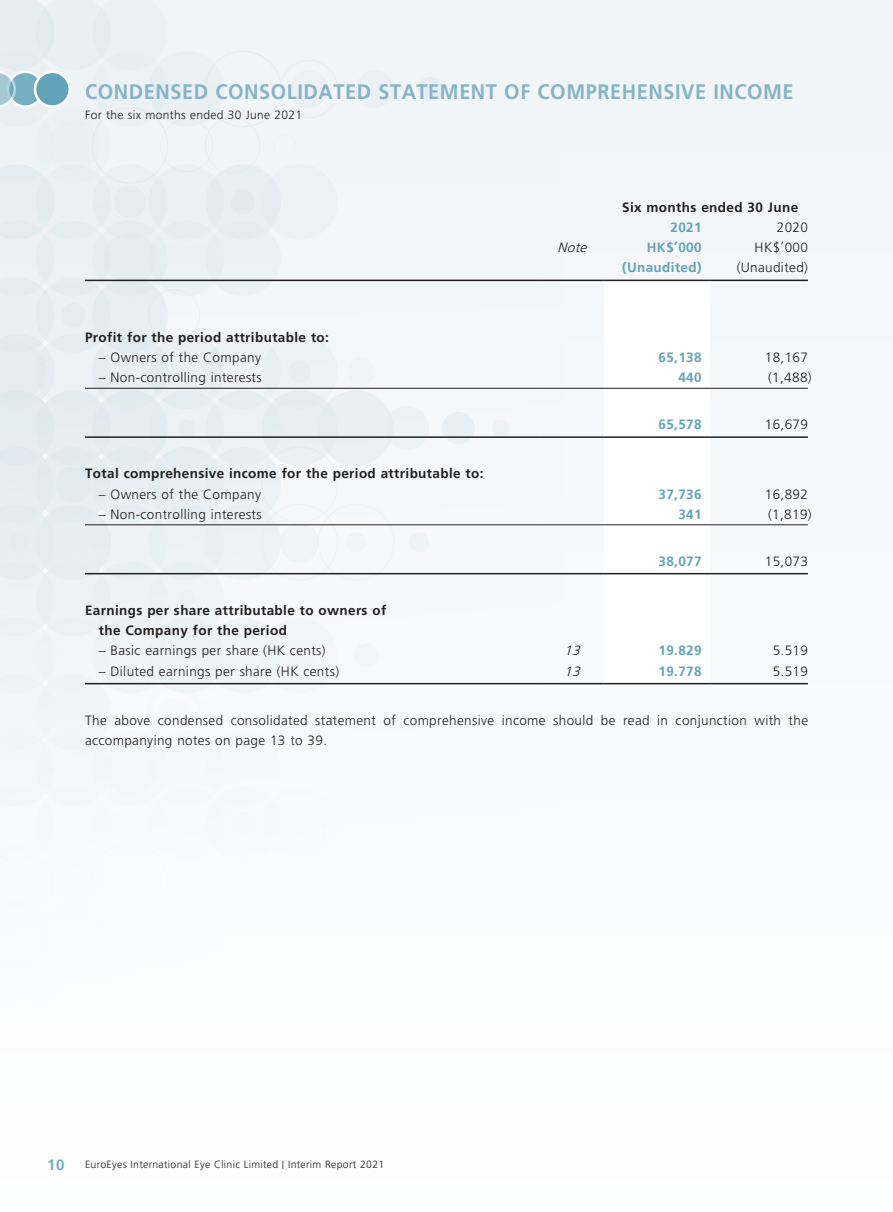
<style>
.page{position:relative;width:893px;height:1212px;background:#f2f5f8}
.page>*{position:absolute;margin:0;border:0;box-sizing:border-box;transform-origin:0 0}
.t1{font:700 21px "Frutiger LT Std";letter-spacing:.03em;color:#85b4c7;scale:.95 1}
.t2{font:700 15px "Frutiger LT Std";color:#63a3b9}
.t3{font:300 13.5px/20.2px "Frutiger LT Std";letter-spacing:.03em;color:#231f20}
.t4{font:700 13.5px/20.2px "Frutiger LT Std";letter-spacing:.03em;color:#231f20}
.t5{font:700 13.5px "Frutiger LT Std";letter-spacing:.03em;color:#63a3b9}
.t6{font:italic 300 13.5px "Frutiger LT Std";color:#231f20}
.t7{font:300 12px "Frutiger LT Std";letter-spacing:.03em;color:#231f20}
.t8{font:300 10.5px "Frutiger LT Std";letter-spacing:.03em;color:#231f20}
.s1{font-size:8.4px}
</style>
<div class="page">
<svg style="left:8px;top:72px;width:35px;height:35px"></svg>
<div style="left:7px;top:71px;width:37px;height:37px;border:2px solid #fff;border-radius:50%"></div>
<svg style="left:0;top:71px;width:16px;height:37px"></svg>
<div style="left:35px;top:72px;width:35px;height:35px;background:#63a3b9;border-radius:50%"></div>
<div style="left:34px;top:71px;width:37px;height:37px;border:2px solid #fff;border-radius:50%"></div>
<div style="left:604px;top:281px;width:106px;height:402px;background:#fff"></div>
<hr style="left:85px;top:280px;width:455px;height:1px;background:#231f20">
<hr style="left:540px;top:280px;width:64px;height:1px;background:#231f20">
<hr style="left:604px;top:280px;width:106px;height:1px;background:#231f20">
<hr style="left:710px;top:280px;width:98px;height:1px;background:#231f20">
<hr style="left:85px;top:388px;width:455px;height:1px;background:#231f20">
<hr style="left:540px;top:388px;width:64px;height:1px;background:#231f20">
<hr style="left:604px;top:388px;width:106px;height:1px;background:#231f20">
<hr style="left:710px;top:388px;width:98px;height:1px;background:#231f20">
<hr style="left:85px;top:436px;width:455px;height:2px;background:#231f20">
<hr style="left:540px;top:436px;width:64px;height:2px;background:#231f20">
<hr style="left:604px;top:436px;width:106px;height:2px;background:#231f20">
<hr style="left:710px;top:436px;width:98px;height:2px;background:#231f20">
<hr style="left:85px;top:524px;width:455px;height:1px;background:#231f20">
<hr style="left:540px;top:524px;width:64px;height:1px;background:#231f20">
<hr style="left:604px;top:524px;width:106px;height:1px;background:#231f20">
<hr style="left:710px;top:524px;width:98px;height:1px;background:#231f20">
<hr style="left:85px;top:573px;width:455px;height:1px;background:#231f20">
<hr style="left:540px;top:573px;width:64px;height:1px;background:#231f20">
<hr style="left:604px;top:573px;width:106px;height:1px;background:#231f20">
<hr style="left:710px;top:573px;width:98px;height:1px;background:#231f20">
<hr style="left:85px;top:683px;width:455px;height:1px;background:#231f20">
<hr style="left:540px;top:683px;width:64px;height:1px;background:#231f20">
<hr style="left:604px;top:683px;width:106px;height:1px;background:#231f20">
<hr style="left:710px;top:683px;width:98px;height:1px;background:#231f20">
<h1 class="t1" style="left:85px;top:79px;width:747px">CONDENSED CONSOLIDATED STATEMENT OF COMPREHENSIVE INCOME</h1>
<p class="t7" style="left:85px;top:108px;width:219px">For the six months ended 30 June 2021</p>
<p class="t4" style="left:622px;top:197px;width:177px">Six months ended 30 June</p>
<p class="t5" style="left:670px;top:219px;width:33px">2021</p>
<p class="t3" style="left:777px;top:217px;width:33px">2020</p>
<p class="t6" style="left:557px;top:240px;width:35px">Note</p>
<p class="t5" style="left:647px;top:239px;width:56px">HK$’000</p>
<p class="t3" style="left:755px;top:238px;width:55px">HK$’000</p>
<p class="t5" style="left:622px;top:260px;width:81px">(Unaudited)</p>
<p class="t3" style="left:737px;top:258px;width:73px">(Unaudited)</p>
<p class="t4" style="left:85px;top:327px;width:245px">Profit for the period attributable to:</p>
<p class="t3" style="left:99px;top:347px;width:164px">– Owners of the Company</p>
<p class="t5" style="left:658px;top:349px;width:45px">65,138</p>
<p class="t3" style="left:765px;top:347px;width:45px">18,167</p>
<p class="t3" style="left:99px;top:368px;width:164px">– Non-controlling interests</p>
<p class="t5" style="left:678px;top:370px;width:25px">440</p>
<p class="t3" style="left:768px;top:368px;width:45px">(1,488)</p>
<p class="t5" style="left:658px;top:416px;width:45px">65,578</p>
<p class="t3" style="left:765px;top:415px;width:45px">16,679</p>
<p class="t4" style="left:85px;top:464px;width:400px">Total comprehensive income for the period attributable to:</p>
<p class="t3" style="left:99px;top:484px;width:164px">– Owners of the Company</p>
<p class="t5" style="left:658px;top:486px;width:45px">37,736</p>
<p class="t3" style="left:765px;top:484px;width:45px">16,892</p>
<p class="t3" style="left:99px;top:504px;width:164px">– Non-controlling interests</p>
<p class="t5" style="left:678px;top:506px;width:25px">341</p>
<p class="t3" style="left:768px;top:504px;width:45px">(1,819)</p>
<p class="t5" style="left:658px;top:553px;width:45px">38,077</p>
<p class="t3" style="left:765px;top:551px;width:45px">15,073</p>
<p class="t4" style="left:99px;top:600px;width:289px;text-indent:-14px">Earnings per share attributable to owners of the Company for the period</p>
<p class="t3" style="left:99px;top:641px;width:228px">– Basic earnings per share (HK cents)</p>
<p class="t6" style="left:564px;top:643px;width:21px">13</p>
<p class="t5" style="left:658px;top:643px;width:45px">19.829</p>
<p class="t3" style="left:773px;top:641px;width:37px">5.519</p>
<p class="t3" style="left:99px;top:661px;width:242px">– Diluted earnings per share (HK cents)</p>
<p class="t6" style="left:564px;top:663px;width:21px">13</p>
<p class="t5" style="left:658px;top:663px;width:45px">19.778</p>
<p class="t3" style="left:773px;top:661px;width:37px">5.519</p>
<p class="t3" style="left:85px;top:710px;width:725px">The above condensed consolidated statement of comprehensive income should be read in conjunction with the accompanying notes on page 13 to 39.</p>
<p class="t2" style="left:47px;top:1155px;width:19px">10</p>
<p class="t8" style="left:85px;top:1158px;width:301px">EuroEyes International Eye Clinic Limited <span class="s1">|</span> Interim Report 2021</p>
</div>
